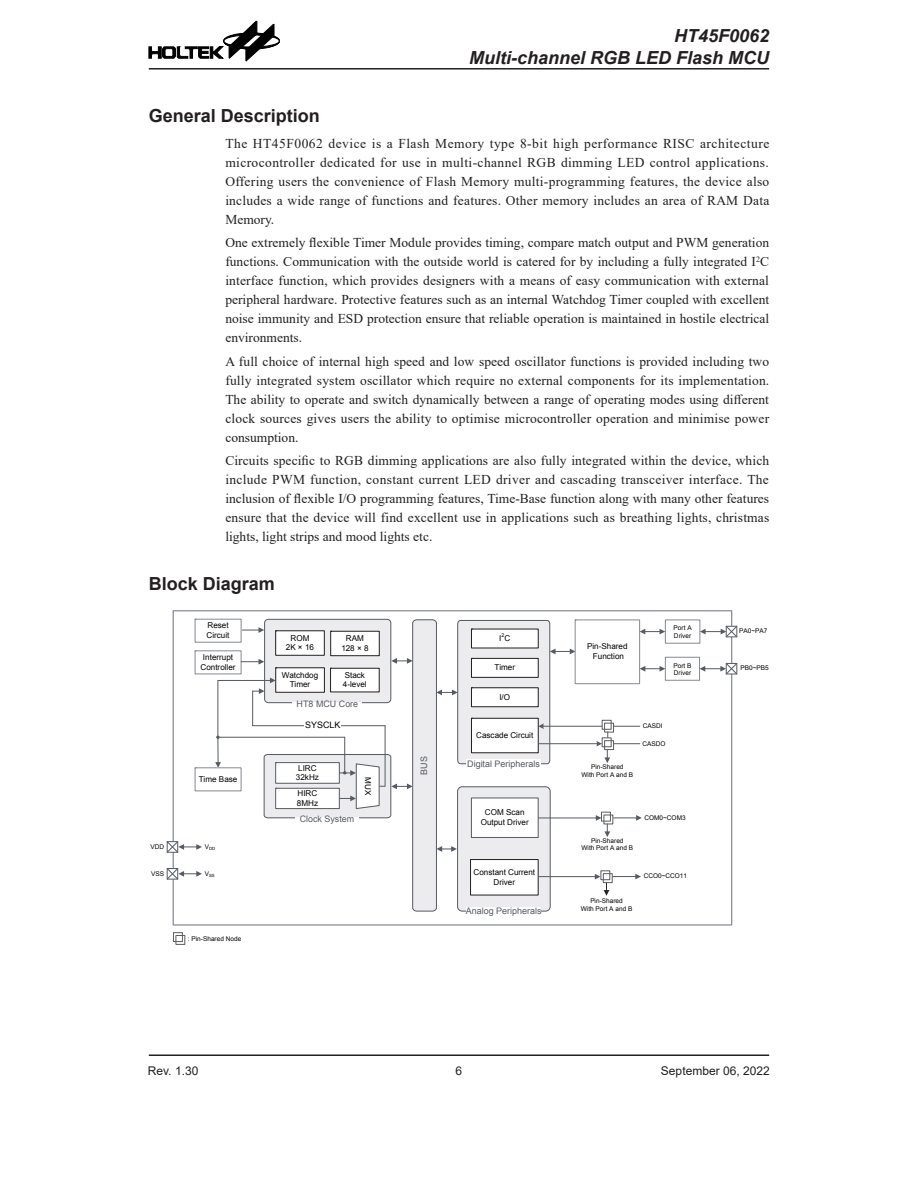
<style>
.page{position:relative;width:918px;height:1188px;background:#fff}
.page>*{position:absolute;margin:0;border:0;box-sizing:border-box;transform-origin:0 0}
.t1{font:italic 700 18px/21.6px "Arial";color:#231f20;text-align:right}
.t2{font:700 18px "Arial";color:#231f20}
.t3{font:13.5px/19px "Times New Roman";color:#231f20;text-align:justify}
.t4{font:12px "Arial";color:#231f20}
.t5{font:9px "Arial";color:#555b63}
.t6{font:8.85px "Arial";color:#555b63}
.t7{font:8.85px "Arial";color:#000}
.t8{font:8.1px/9.8px "Arial";color:#000;text-align:center}
.t9{font:6.45px/7.8px "Arial";color:#000;text-align:center}
.t10{font:5.25px "Arial";color:#000}
.t11{font:4.2px "Arial";color:#000}
</style>
<div class="page">
<hr style="left:149px;top:1054px;width:620px;height:2px;background:#231f20">
<hr style="left:149px;top:68px;width:620px;height:2px;background:#231f20">
<svg style="left:149px;top:21px;width:131px;height:41px"></svg>
<div style="left:665px;top:620px;width:35px;height:24px;border:1px solid #858991"></div>
<div style="left:665px;top:657px;width:35px;height:24px;border:1px solid #858991"></div>
<svg style="left:166px;top:841px;width:36px;height:12px"></svg>
<svg style="left:166px;top:868px;width:36px;height:12px"></svg>
<div style="left:173px;top:932px;width:10px;height:10px;border:1px solid #5d5d60"></div>
<div style="left:175px;top:935px;width:10px;height:10px;border:1px solid #5d5d60"></div>
<hr style="left:539px;top:876px;width:57px;height:1px;background:#555b63">
<div style="left:195px;top:650px;width:47px;height:24px;border:1px solid #858991"></div>
<div style="left:195px;top:619px;width:47px;height:24px;border:1px solid #858991"></div>
<div style="left:195px;top:767px;width:47px;height:24px;border:1px solid #858991"></div>
<hr style="left:217px;top:680px;width:1px;height:57px;background:#555b63">
<hr style="left:218px;top:680px;width:53px;height:1px;background:#555b63">
<hr style="left:218px;top:737px;width:127px;height:1px;background:#555b63">
<svg style="left:215px;top:736px;width:6px;height:32px"></svg>
<svg style="left:595px;top:874px;width:46px;height:22px"></svg>
<hr style="left:539px;top:818px;width:58px;height:1px;background:#555b63">
<svg style="left:596px;top:815px;width:46px;height:22px"></svg>
<div style="left:575px;top:620px;width:65px;height:64px;border:1px solid #858991"></div>
<hr style="left:543px;top:726px;width:59px;height:1px;background:#555b63">
<div style="left:600px;top:870px;width:10px;height:10px;border:1px solid #5d5d60"></div>
<div style="left:603px;top:873px;width:10px;height:10px;border:1px solid #5d5d60"></div>
<div style="left:601px;top:812px;width:10px;height:10px;border:1px solid #5d5d60"></div>
<div style="left:604px;top:815px;width:9px;height:9px;border:1px solid #5d5d60"></div>
<div style="left:602px;top:720px;width:10px;height:10px;border:1px solid #5d5d60"></div>
<div style="left:604px;top:723px;width:10px;height:10px;border:1px solid #5d5d60"></div>
<svg style="left:241px;top:619px;width:335px;height:293px"></svg>
<hr style="left:539px;top:743px;width:59px;height:1px;background:#555b63">
<svg style="left:596px;top:726px;width:44px;height:37px"></svg>
<svg style="left:640px;top:629px;width:25px;height:5px"></svg>
<svg style="left:640px;top:666px;width:25px;height:6px"></svg>
<svg style="left:700px;top:663px;width:38px;height:12px"></svg>
<svg style="left:700px;top:625px;width:38px;height:13px"></svg>
<h1 class="t1" style="left:469px;top:25px;width:302px">HT45F0062<br>Multi-channel RGB LED Flash MCU</h1>
<h1 class="t2" style="left:149px;top:103px;width:173px">General Description</h1>
<p class="t3" style="left:225px;top:133px;width:546px">The HT45F0062 device is a Flash Memory type 8-bit high performance RISC architecture microcontroller dedicated for use in multi-channel RGB dimming LED control applications.<br>Offering users the convenience of Flash Memory multi-programming features, the device also includes a wide range of functions and features. Other memory includes an area of RAM Data Memory.</p>
<p class="t3" style="left:225px;top:233px;width:545px">One extremely flexible Timer Module provides timing, compare match output and PWM generation functions. Communication with the outside world is catered for by including a fully integrated I<sup>2</sup>C interface function, which provides designers with a means of easy communication with external peripheral hardware. Protective features such as an internal Watchdog Timer coupled with excellent noise immunity and ESD protection ensure that reliable operation is maintained in hostile electrical environments.</p>
<p class="t3" style="left:225px;top:351px;width:545px">A full choice of internal high speed and low speed oscillator functions is provided including two fully integrated system oscillator which require no external components for its implementation.<br>The ability to operate and switch dynamically between a range of operating modes using different clock sources gives users the ability to optimise microcontroller operation and minimise power consumption.</p>
<p class="t3" style="left:225px;top:451px;width:545px">Circuits specific to RGB dimming applications are also fully integrated within the device, which include PWM function, constant current LED driver and cascading transceiver interface. The inclusion of flexible I/O programming features, Time-Base function along with many other features ensure that the device will find excellent use in applications such as breathing lights, christmas lights, light strips and mood lights etc.</p>
<h1 class="t2" style="left:149px;top:571px;width:128px">Block Diagram</h1>
<p class="t9" style="left:674px;top:625px;width:20px;line-height:7.2px;text-align:left">Port A<br>Driver</p>
<p class="t9" style="left:674px;top:662px;width:20px;line-height:7.2px;text-align:left">Port B<br>Driver</p>
<p class="t8" style="left:207px;top:621px;width:24px;text-align:left">Reset<br>Circuit</p>
<p class="t9" style="left:739px;top:627px;width:30px">PA0~PA7</p>
<p class="t9" style="left:740px;top:664px;width:30px">PB0~PB5</p>
<p class="t10" style="left:502px;top:632px;width:4px">2</p>
<p class="t8" style="left:286px;top:633px;width:30px">ROM<br>2K × 16</p>
<p class="t8" style="left:282px;top:670px;width:38px">Watchdog<br>Timer</p>
<p class="t8" style="left:499px;top:633px;width:13px">I C</p>
<p class="t8" style="left:341px;top:633px;width:29px">RAM<br>128 × 8</p>
<p class="t8" style="left:587px;top:642px;width:42px">Pin-Shared<br>Function</p>
<p class="t8" style="left:201px;top:652px;width:37px;text-align:left">Interrupt<br>Controller</p>
<p class="t8" style="left:495px;top:663px;width:22px">Timer</p>
<p class="t8" style="left:499px;top:692px;width:12px">I/O</p>
<p class="t8" style="left:476px;top:730px;width:59px">Cascade Circuit</p>
<p class="t8" style="left:343px;top:670px;width:25px;text-align:left">Stack<br>4-level</p>
<p class="t6" style="left:297px;top:698px;width:63px">HT8 MCU Core</p>
<p class="t7" style="left:305px;top:719px;width:37px">SYSCLK</p>
<p class="t9" style="left:643px;top:722px;width:21px">CASDI</p>
<p class="t8" style="left:199px;top:774px;width:40px">Time Base</p>
<p class="t9" style="left:150px;top:843px;width:15px">VDD</p>
<p class="t11" style="left:205px;top:846px;width:12px"><sup>V</sup>DD</p>
<p class="t9" style="left:151px;top:869px;width:14px">VSS</p>
<p class="t11" style="left:205px;top:873px;width:11px"><sup>V</sup>SS</p>
<p class="t9" style="left:188px;top:935px;width:55px">: Pin-Shared Node</p>
<p class="t8" style="left:296px;top:763px;width:25px;text-align:left">LIRC<br>32kHz</p>
<p class="t6" style="left:300px;top:814px;width:56px">Clock System</p>
<p class="t8" style="left:297px;top:788px;width:23px;text-align:left">HIRC<br>8MHz</p>
<p class="t8" style="left:373px;top:777px;width:20px;rotate:90deg">MUX</p>
<p class="t5" style="left:418px;top:775px;width:20px;rotate:-90deg">BUS</p>
<p class="t5" style="left:467px;top:758px;width:74px">Digital Peripherals</p>
<p class="t8" style="left:481px;top:808px;width:50px">COM Scan<br>Output Driver</p>
<p class="t8" style="left:474px;top:867px;width:63px">Constant Current<br>Driver</p>
<p class="t5" style="left:466px;top:905px;width:77px">Analog Peripherals</p>
<p class="t9" style="left:582px;top:763px;width:53px">Pin-Shared<br>With Port A and B</p>
<p class="t9" style="left:642px;top:740px;width:25px">CASDO</p>
<p class="t9" style="left:582px;top:837px;width:53px">Pin-Shared<br>With Port A and B</p>
<p class="t9" style="left:581px;top:897px;width:53px">Pin-Shared<br>With Port A and B</p>
<p class="t9" style="left:644px;top:814px;width:43px">COM0~COM3</p>
<p class="t9" style="left:644px;top:872px;width:45px">CCO0~CCO11</p>
<p class="t4" style="left:148px;top:1063px;width:52px">Rev. 1.30</p>
<p class="t4" style="left:455px;top:1063px;width:8px">6</p>
<p class="t4" style="left:661px;top:1063px;width:110px">September 06, 2022</p>
</div>
